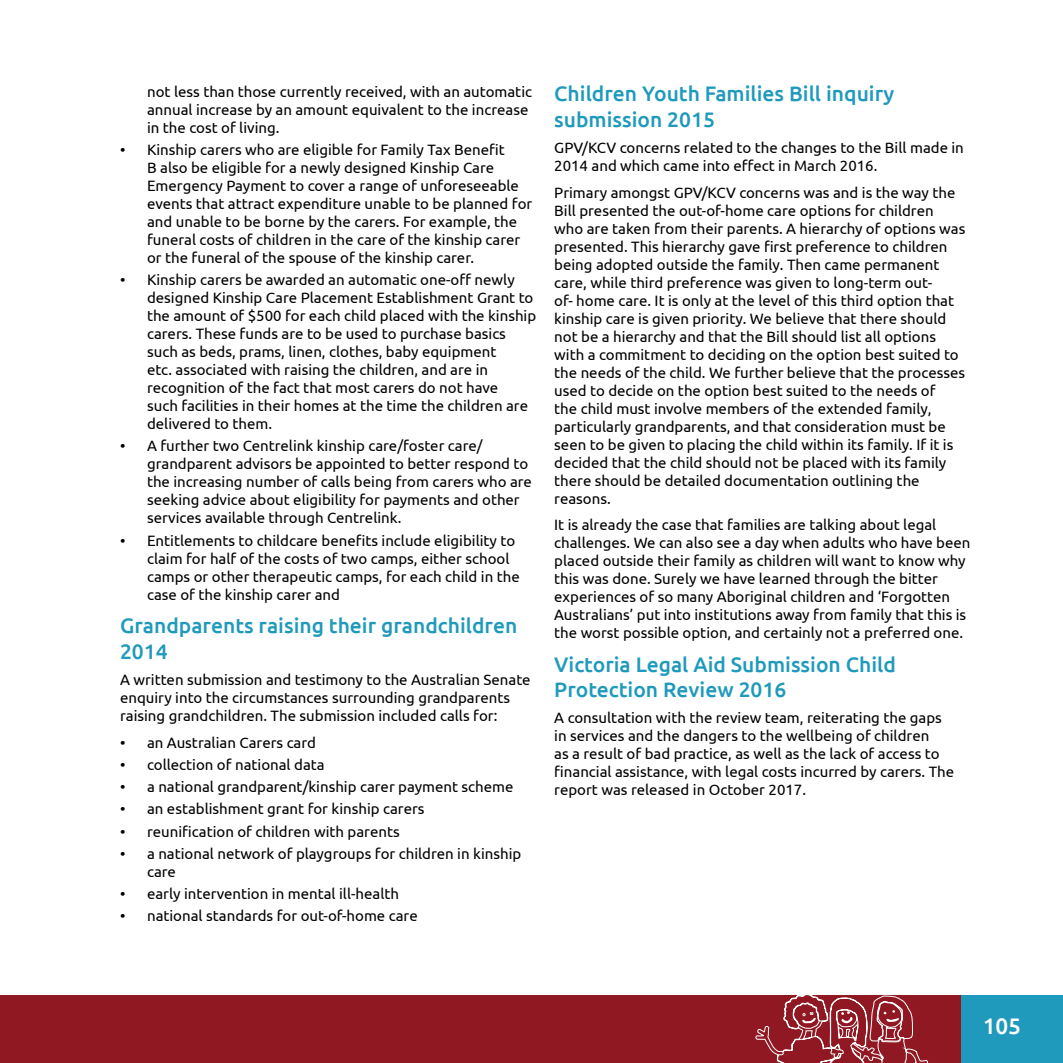
<style>
.page{position:relative;width:1063px;height:1063px;background:#fff}
.page>*{position:absolute;margin:0;border:0;box-sizing:border-box;transform-origin:0 0}
.t1{font:500 22.5px "Ubuntu";color:#fff}
.t2{font:500 21px/25.2px "Ubuntu";color:#1f9abc}
.t3{font:15px/18px "Ubuntu";color:#000}
</style>
<div class="page">
<div style="left:961px;top:996px;width:102px;height:67px;background:#1f9abc"></div>
<div style="left:0;top:996px;width:961px;height:67px;background:#901823"></div>
<svg style="left:755px;top:995px;width:174px;height:68px"></svg>
<p class="t3" style="left:147px;top:82px;width:387px">not less than those currently received, with an automatic annual increase by an amount equivalent to the increase in the cost of living.</p>
<p class="t3" style="left:147px;top:140px;width:387px;text-indent:-27px">• Kinship carers who are eligible for Family Tax Benefit<br>B also be eligible for a newly designed Kinship Care Emergency Payment to cover a range of unforeseeable events that attract expenditure unable to be planned for and unable to be borne by the carers. For example, the funeral costs of children in the care of the kinship carer or the funeral of the spouse of the kinship carer.</p>
<p class="t3" style="left:147px;top:270px;width:391px;text-indent:-27px">• Kinship carers be awarded an automatic one-off newly designed Kinship Care Placement Establishment Grant to the amount of $500 for each child placed with the kinship carers. These funds are to be used to purchase basics such as beds, prams, linen, clothes, baby equipment<br>etc. associated with raising the children, and are in recognition of the fact that most carers do not have<br>such facilities in their homes at the time the children are delivered to them.</p>
<p class="t3" style="left:147px;top:437px;width:386px;text-indent:-27px">• A further two Centrelink kinship care/foster care/ grandparent advisors be appointed to better respond to the increasing number of calls being from carers who are seeking advice about eligibility for payments and other services available through Centrelink.</p>
<p class="t3" style="left:147px;top:531px;width:374px;text-indent:-27px">• Entitlements to childcare benefits include eligibility to claim for half of the costs of two camps, either school camps or other therapeutic camps, for each child in the case of the kinship carer and</p>
<h2 class="t2" style="left:120px;top:613px;width:399px">Grandparents raising their grandchildren<br>2014</h2>
<p class="t3" style="left:120px;top:670px;width:412px">A written submission and testimony to the Australian Senate enquiry into the circumstances surrounding grandparents raising grandchildren. The submission included calls for:</p>
<p class="t3" style="left:120px;top:733px;width:198px">• an Australian Carers card</p>
<p class="t3" style="left:120px;top:755px;width:206px">• collection of national data</p>
<p class="t3" style="left:120px;top:777px;width:395px">• a national grandparent/kinship carer payment scheme</p>
<p class="t3" style="left:120px;top:800px;width:306px">• an establishment grant for kinship carers</p>
<p class="t3" style="left:120px;top:822px;width:281px">• reunification of children with parents</p>
<p class="t3" style="left:147px;top:844px;width:376px;text-indent:-27px">• a national network of playgroups for children in kinship care</p>
<p class="t3" style="left:120px;top:884px;width:280px">• early intervention in mental ill-health</p>
<p class="t3" style="left:120px;top:907px;width:299px">• national standards for out-of-home care</p>
<h2 class="t2" style="left:554px;top:81px;width:342px">Children Youth Families Bill inquiry submission 2015</h2>
<p class="t3" style="left:554px;top:138px;width:411px">GPV/KCV concerns related to the changes to the Bill made in<br>2014 and which came into effect in March 2016.</p>
<p class="t3" style="left:554px;top:183px;width:413px">Primary amongst GPV/KCV concerns was and is the way the Bill presented the out-of-home care options for children who are taken from their parents. A hierarchy of options was presented. This hierarchy gave first preference to children being adopted outside the family. Then came permanent care, while third preference was given to long-term out-<br>of- home care. It is only at the level of this third option that kinship care is given priority. We believe that there should not be a hierarchy and that the Bill should list all options with a commitment to deciding on the option best suited to the needs of the child. We further believe that the processes used to decide on the option best suited to the needs of<br>the child must involve members of the extended family, particularly grandparents, and that consideration must be seen to be given to placing the child within its family. If it is decided that the child should not be placed with its family there should be detailed documentation outlining the reasons.</p>
<p class="t3" style="left:554px;top:515px;width:418px">It is already the case that families are talking about legal challenges. We can also see a day when adults who have been placed outside their family as children will want to know why this was done. Surely we have learned through the bitter experiences of so many Aboriginal children and ‘Forgotten Australians’ put into institutions away from family that this is the worst possible option, and certainly not a preferred one.</p>
<h2 class="t2" style="left:554px;top:651px;width:343px">Victoria Legal Aid Submission Child<br>Protection Review 2016</h2>
<p class="t3" style="left:554px;top:709px;width:401px">A consultation with the review team, reiterating the gaps in services and the dangers to the wellbeing of children<br>as a result of bad practice, as well as the lack of access to financial assistance, with legal costs incurred by carers. The report was released in October 2017.</p>
<h1 class="t1" style="left:983px;top:1012px;width:40px">105</h1>
</div>
